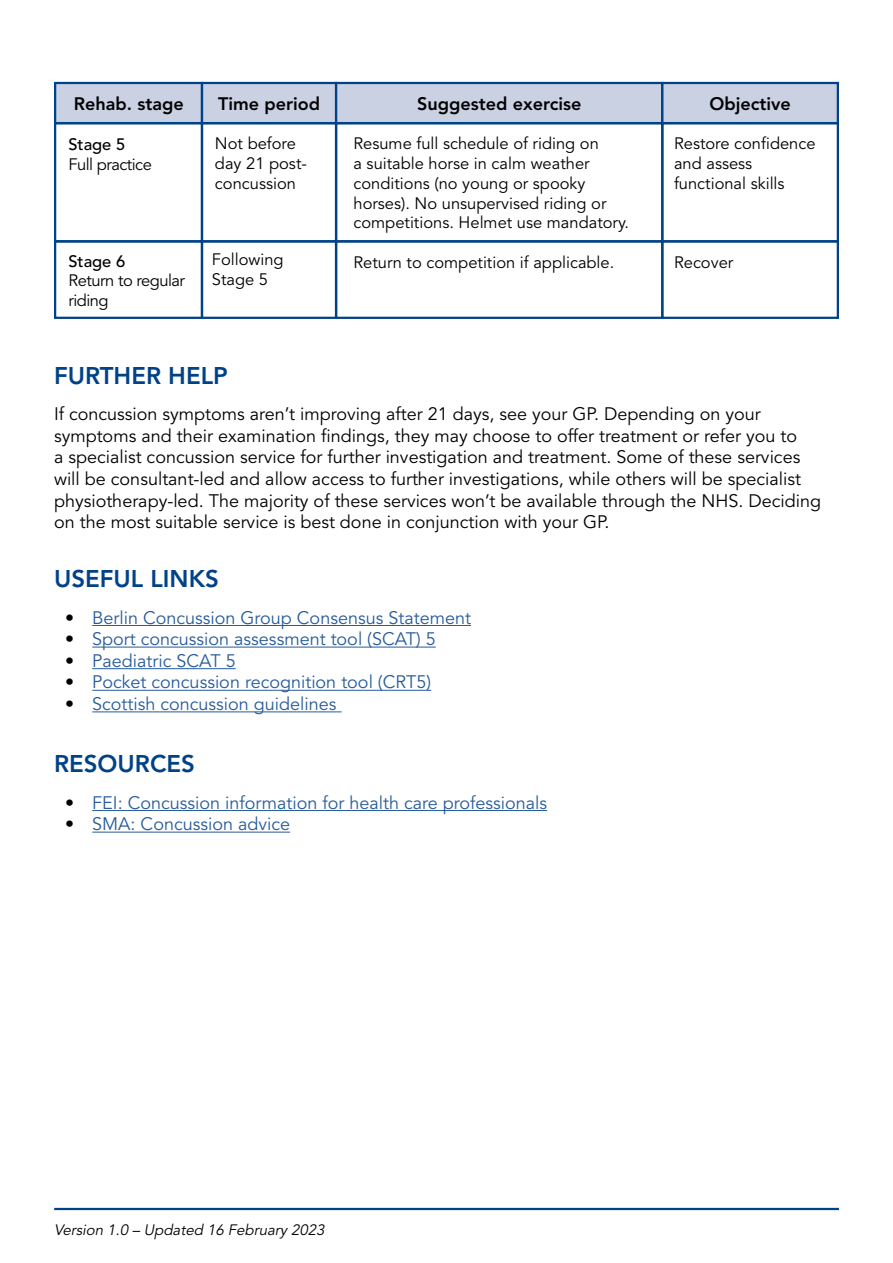
<style>
.page{position:relative;width:893px;height:1263px;background:#fff}
.page>*{position:absolute;margin:0;border:0;box-sizing:border-box;transform-origin:0 0}
.t1{font:800 24px "Avenir";color:#004288}
.t2{font:18px/21.6px "Avenir LT Std";color:#000}
.t3{font:18px "Avenir LT Std";color:#275b9b}
.t4{font:800 18px "Avenir";color:#020203}
.t5{font:16.5px/19.8px "Avenir LT Std";color:#000}
.t6{font:16.5px/19.8px "Avenir LT Std";letter-spacing:-.03em;color:#000}
.t7{font:500 16.5px "Avenir LT Std";color:#000}
.t8{font:italic 15px "Avenir LT Std";color:#000}
.s1{color:#000}
</style>
<div class="page">
<hr style="left:54px;top:1208px;width:785px;height:2px;background:#004288">
<div style="left:54px;top:82px;width:149px;height:42px;background:#cad1e3;border:2px solid #004288"></div>
<div style="left:54px;top:122px;width:149px;height:120px;border:2px solid #004288"></div>
<div style="left:201px;top:82px;width:136px;height:42px;background:#cad1e3;border:2px solid #004288"></div>
<div style="left:201px;top:122px;width:136px;height:120px;border:2px solid #004288"></div>
<div style="left:335px;top:82px;width:328px;height:42px;background:#cad1e3;border:2px solid #004288"></div>
<div style="left:335px;top:122px;width:328px;height:120px;border:2px solid #004288"></div>
<div style="left:661px;top:82px;width:178px;height:42px;background:#cad1e3;border:2px solid #004288"></div>
<div style="left:661px;top:122px;width:178px;height:120px;border:2px solid #004288"></div>
<div style="left:54px;top:240px;width:149px;height:79px;border:2px solid #004288"></div>
<div style="left:201px;top:240px;width:136px;height:79px;border:2px solid #004288"></div>
<div style="left:335px;top:240px;width:328px;height:79px;border:2px solid #004288"></div>
<div style="left:661px;top:240px;width:178px;height:79px;border:2px solid #004288"></div>
<hr style="left:92px;top:625px;width:379px;height:1px;background:#275b9b">
<hr style="left:92px;top:647px;width:344px;height:1px;background:#275b9b">
<hr style="left:92px;top:668px;width:144px;height:1px;background:#275b9b">
<hr style="left:92px;top:690px;width:339px;height:1px;background:#275b9b">
<hr style="left:92px;top:711px;width:250px;height:1px;background:#275b9b">
<hr style="left:92px;top:810px;width:455px;height:1px;background:#275b9b">
<hr style="left:92px;top:832px;width:198px;height:1px;background:#275b9b">
<p class="t4" style="left:74px;top:93px;width:111px">Rehab. stage</p>
<p class="t7" style="left:68px;top:135px;width:58px">Stage 5</p>
<p class="t6" style="left:68px;top:155px;width:85px">Full practice</p>
<p class="t7" style="left:68px;top:251px;width:58px">Stage 6</p>
<p class="t6" style="left:68px;top:271px;width:118px">Return to regular riding</p>
<p class="t4" style="left:218px;top:93px;width:104px">Time period</p>
<p class="t5" style="left:215px;top:134px;width:93px">Not before day 21 post&shy;concussion</p>
<p class="t5" style="left:212px;top:250px;width:73px">Following<br>Stage 5</p>
<p class="t4" style="left:417px;top:93px;width:166px">Suggested exercise</p>
<p class="t5" style="left:353px;top:134px;width:277px">Resume full schedule of riding on<br>a suitable horse in calm weather conditions (no young or spooky horses). No unsupervised riding or competitions. Helmet use mandatory.</p>
<p class="t4" style="left:709px;top:93px;width:83px">Objective</p>
<p class="t5" style="left:674px;top:134px;width:143px">Restore confidence and assess functional skills</p>
<p class="t5" style="left:353px;top:252px;width:262px">Return to competition if applicable.</p>
<p class="t5" style="left:674px;top:252px;width:61px">Recover</p>
<h1 class="t1" style="left:54px;top:361px;width:175px">FURTHER HELP</h1>
<p class="t2" style="left:54px;top:404px;width:769px">If concussion symptoms aren’t improving after 21 days, see your GP. Depending on your symptoms and their examination findings, they may choose to offer treatment or refer you to<br>a specialist concussion service for further investigation and treatment. Some of these services will be consultant-led and allow access to further investigations, while others will be specialist physiotherapy-led. The majority of these services won’t be available through the NHS. Deciding on the most suitable service is best done in conjunction with your GP.</p>
<h1 class="t1" style="left:54px;top:565px;width:166px">USEFUL LINKS</h1>
<p class="t3" style="left:65px;top:607px;width:407px"><span class="s1">•</span> Berlin Concussion Group Consensus Statement</p>
<p class="t3" style="left:65px;top:629px;width:372px"><span class="s1">•</span> Sport concussion assessment tool (SCAT) 5</p>
<p class="t3" style="left:65px;top:650px;width:172px"><span class="s1">•</span> Paediatric SCAT 5</p>
<p class="t3" style="left:65px;top:672px;width:367px"><span class="s1">•</span> Pocket concussion recognition tool (CRT5)</p>
<p class="t3" style="left:65px;top:693px;width:273px"><span class="s1">•</span> Scottish concussion guidelines</p>
<h1 class="t1" style="left:54px;top:750px;width:142px">RESOURCES</h1>
<p class="t3" style="left:65px;top:792px;width:483px"><span class="s1">•</span> FEI: Concussion information for health care professionals</p>
<p class="t3" style="left:65px;top:814px;width:226px"><span class="s1">•</span> SMA: Concussion advice</p>
<p class="t8" style="left:54px;top:1221px;width:275px">Version 1.0 – Updated 16 February 2023</p>
</div>
